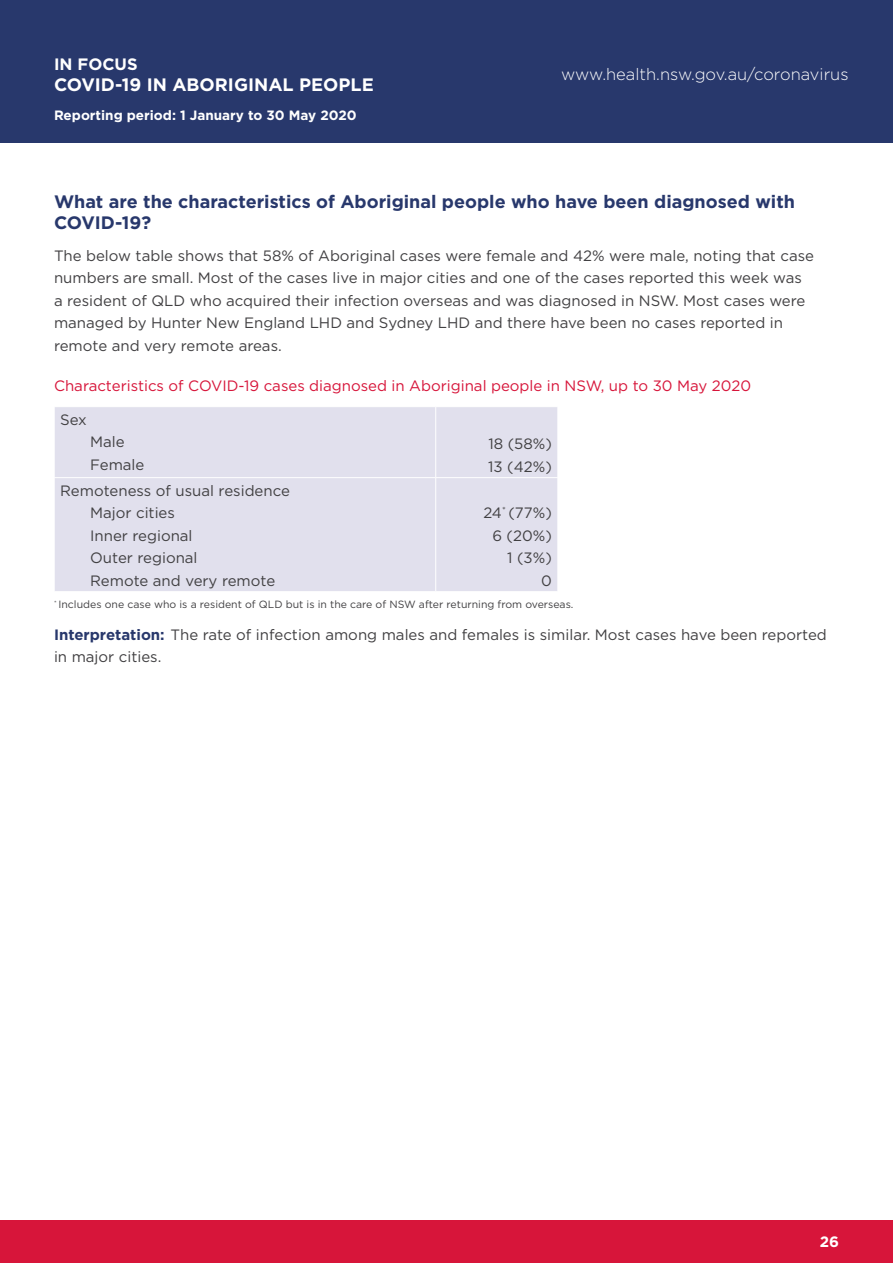
<style>
.page{position:relative;width:893px;height:1263px;background:#fff}
.page>*{position:absolute;margin:0;border:0;box-sizing:border-box;transform-origin:0 0}
.t1{font:700 18px/21.6px "Gotham";color:#28386c}
.t2{font:700 18px "Gotham";color:#fff}
.t3{font:300 16.5px "Gotham";color:#fff}
.t4{font:700 16.5px "Gotham";color:#fff}
.t5{font:15px/22.5px "Gotham";color:#414042}
.t6{font:15px "Gotham";color:#d7153a}
.t7{font:700 15px "Gotham";color:#fff}
.t8{font:700 13.5px "Gotham";color:#fff}
.t9{font:10.5px "Gotham";color:#414042}
.s1{font-weight:700;color:#28386c}
</style>
<div class="page">
<div style="left:0;top:1220px;width:893px;height:43px;background:#d7153a"></div>
<div style="left:55px;top:407px;width:502px;height:184px;background:#e1e0ed"></div>
<hr style="left:435px;top:407px;width:1px;height:70px;background:#fff">
<hr style="left:435px;top:478px;width:1px;height:113px;background:#fff">
<hr style="left:54px;top:477px;width:382px;height:1px;background:#fff">
<hr style="left:436px;top:477px;width:122px;height:1px;background:#fff">
<div style="left:0;top:0;width:893px;height:143px;background:#28386c"></div>
<p class="t4" style="left:54px;top:55px;width:85px">IN FOCUS</p>
<p class="t2" style="left:54px;top:74px;width:321px">COVID-19 IN ABORIGINAL PEOPLE</p>
<p class="t8" style="left:54px;top:107px;width:304px">Reporting period: 1 January to 30 May 2020</p>
<p class="t3" style="left:561px;top:65px;width:289px">www.health.nsw.gov.au/coronavirus</p>
<p class="t1" style="left:54px;top:190px;width:742px">What are the characteristics of Aboriginal people who have been diagnosed with<br>COVID-19?</p>
<p class="t5" style="left:54px;top:244px;width:762px">The below table shows that 58% of Aboriginal cases were female and 42% were male, noting that case numbers are small. Most of the cases live in major cities and one of the cases reported this week was a resident of QLD who acquired their infection overseas and was diagnosed in NSW. Most cases were managed by Hunter New England LHD and Sydney LHD and there have been no cases reported in remote and very remote areas.</p>
<p class="t6" style="left:54px;top:378px;width:699px">Characteristics of COVID-19 cases diagnosed in Aboriginal people in NSW, up to 30 May 2020</p>
<p class="t5" style="left:60px;top:408px;width:28px">Sex</p>
<p class="t5" style="left:90px;top:431px;width:56px">Male<br>Female</p>
<p class="t5" style="left:488px;top:433px;width:65px">18 (58%)<br>13 (42%)</p>
<p class="t5" style="left:90px;top:479px;width:201px;text-indent:-30px">Remoteness of usual residence<br>Major cities<br>Inner regional<br>Outer regional<br>Remote and very remote</p>
<p class="t5" style="left:483px;top:502px;width:70px;text-align:right">24<sup>*</sup> (77%)<br>6 (20%)<br>1 (3%)<br>0</p>
<p class="t9" style="left:54px;top:599px;width:521px"><sup>*</sup> Includes one case who is a resident of QLD but is in the care of NSW after returning from overseas.</p>
<p class="t5" style="left:54px;top:623px;width:774px"><span class="s1">Interpretation:</span> The rate of infection among males and females is similar. Most cases have been reported in major cities.</p>
<p class="t7" style="left:820px;top:1233px;width:21px">26</p>
</div>
